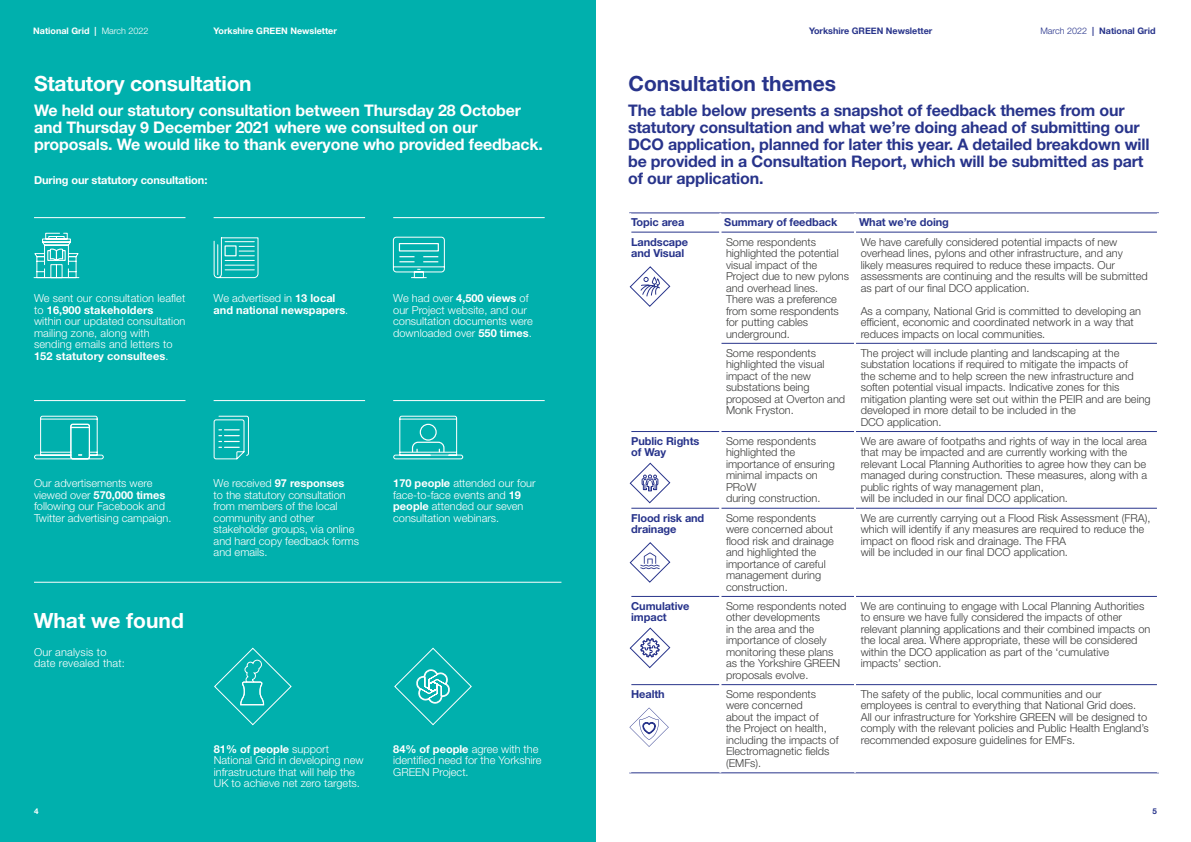
<style>
.page{position:relative;width:1191px;height:842px;background:#fff}
.page>*{position:absolute;margin:0;border:0;box-sizing:border-box;transform-origin:0 0}
.t1{font:700 21px "Helvetica Neue LT Std";letter-spacing:-.01em;color:#fff}
.t2{font:700 21px "Helvetica Neue LT Std";color:#28348b}
.t3{font:700 16px/16.8px "Helvetica Neue LT Std";letter-spacing:-.01em;color:#28348b}
.t4{font:700 16px/16.8px "Helvetica Neue LT Std";letter-spacing:-.01em;color:#fff}
.t5{font:300 11px/11.5px "Helvetica Neue LT Std";color:#3c3c3b}
.t6{font:300 11px/11.5px "Helvetica Neue LT Std";color:#fff}
.t7{font:700 11px/11.5px "Helvetica Neue LT Std";letter-spacing:-.01em;color:#28348b}
.t8{font:700 11px/11.5px "Helvetica Neue LT Std";letter-spacing:-.01em;color:#fff}
.t9{font:700 9px "Helvetica Neue";color:#28348b}
.t10{font:700 9px "Helvetica Neue";color:#fff}
.t11{font:700 9px "Helvetica Neue LT Std";color:#28348b}
.t12{font:700 9px "Helvetica Neue LT Std";color:#fff}
.t13{font:700 8px "Helvetica Neue LT Std";color:#28348b}
.t14{font:700 8px "Helvetica Neue LT Std";color:#fff}
.s1{font-weight:300}
.s2{font-weight:700}
</style>
<div class="page">
<hr style="left:629px;top:213px;width:91px;height:1px;background:#28348b">
<hr style="left:720px;top:213px;width:135px;height:1px;background:#28348b">
<hr style="left:855px;top:213px;width:304px;height:1px;background:#28348b">
<hr style="left:631px;top:232px;width:88px;height:1px;background:#28348b">
<hr style="left:721px;top:232px;width:133px;height:1px;background:#28348b">
<hr style="left:856px;top:232px;width:301px;height:1px;background:#28348b">
<hr style="left:721px;top:343px;width:133px;height:1px;background:#28348b">
<hr style="left:856px;top:343px;width:301px;height:1px;background:#28348b">
<hr style="left:631px;top:431px;width:88px;height:1px;background:#28348b">
<hr style="left:721px;top:431px;width:133px;height:1px;background:#28348b">
<hr style="left:856px;top:431px;width:301px;height:1px;background:#28348b">
<hr style="left:631px;top:508px;width:88px;height:1px;background:#28348b">
<hr style="left:721px;top:508px;width:133px;height:1px;background:#28348b">
<hr style="left:856px;top:508px;width:301px;height:1px;background:#28348b">
<hr style="left:631px;top:596px;width:88px;height:1px;background:#28348b">
<hr style="left:721px;top:596px;width:133px;height:1px;background:#28348b">
<hr style="left:856px;top:596px;width:301px;height:1px;background:#28348b">
<hr style="left:631px;top:684px;width:88px;height:1px;background:#28348b">
<hr style="left:721px;top:684px;width:133px;height:1px;background:#28348b">
<hr style="left:856px;top:684px;width:301px;height:1px;background:#28348b">
<hr style="left:629px;top:773px;width:91px;height:1px;background:#28348b">
<hr style="left:720px;top:773px;width:135px;height:1px;background:#28348b">
<hr style="left:855px;top:773px;width:304px;height:1px;background:#28348b">
<svg style="left:629px;top:707px;width:40px;height:40px"></svg>
<div style="left:0;top:0;width:595px;height:842px;background:#00b0ad"></div>
<svg style="left:213px;top:237px;width:46px;height:41px"></svg>
<svg style="left:214px;top:647px;width:78px;height:78px"></svg>
<hr style="left:34px;top:582px;width:527px;height:1px;background:#fff">
<hr style="left:34px;top:217px;width:151px;height:1px;background:#fff">
<hr style="left:214px;top:217px;width:151px;height:1px;background:#fff">
<hr style="left:393px;top:217px;width:151px;height:1px;background:#fff">
<hr style="left:34px;top:400px;width:151px;height:1px;background:#fff">
<hr style="left:214px;top:400px;width:151px;height:1px;background:#fff">
<hr style="left:393px;top:400px;width:151px;height:1px;background:#fff">
<svg style="left:33px;top:233px;width:47px;height:45px"></svg>
<div style="left:224px;top:245px;width:13px;height:11px;border:1px solid #fff"></div>
<svg style="left:393px;top:237px;width:52px;height:41px"></svg>
<svg style="left:393px;top:416px;width:70px;height:43px"></svg>
<svg style="left:213px;top:416px;width:36px;height:43px"></svg>
<svg style="left:34px;top:416px;width:70px;height:44px"></svg>
<svg style="left:394px;top:647px;width:78px;height:78px"></svg>
<svg style="left:629px;top:266px;width:41px;height:41px"></svg>
<svg style="left:629px;top:462px;width:41px;height:41px"></svg>
<svg style="left:629px;top:627px;width:41px;height:41px"></svg>
<svg style="left:629px;top:542px;width:41px;height:41px"></svg>
<p class="t12" style="left:33px;top:25px;width:117px">National Grid | <span class="s1">March 2022</span></p>
<p class="t10" style="left:214px;top:24px;width:125px">Yorkshire GREEN Newsletter</p>
<h1 class="t1" style="left:34px;top:70px;width:219px">Statutory consultation</h1>
<h2 class="t4" style="left:34px;top:102px;width:510px">We held our statutory consultation between Thursday 28 October and Thursday 9 December 2021 where we consulted on our proposals. We would like to thank everyone who provided feedback.</h2>
<p class="t8" style="left:34px;top:174px;width:175px">During our statutory consultation:</p>
<p class="t6" style="left:34px;top:292px;width:153px">We sent our consultation leaflet to <span class="s2">16,900 stakeholders<br></span>within our updated consultation mailing zone, along with sending emails and letters to<br><span class="s2">152 statutory consultees</span>.</p>
<p class="t8" style="left:214px;top:292px;width:136px"><span class="s1">We advertised in</span> 13 local and national newspapers<span class="s1">.</span></p>
<p class="t6" style="left:393px;top:292px;width:141px">We had over <span class="s2">4,500 views</span> of our Project website, and our consultation documents were downloaded over <span class="s2">550 times</span>.</p>
<p class="t6" style="left:34px;top:477px;width:139px">Our advertisements were viewed over <span class="s2">570,000 times </span>following our Facebook and<br>Twitter advertising campaign.</p>
<p class="t6" style="left:214px;top:477px;width:147px">We received <span class="s2">97 responses<br></span>to the statutory consultation from members of the local community and other stakeholder groups, via online and hard copy feedback forms and emails.</p>
<p class="t6" style="left:393px;top:477px;width:144px"><span class="s2">170 people</span> attended our four face-to-face events and <span class="s2">19 people</span> attended our seven consultation webinars.</p>
<h1 class="t1" style="left:34px;top:608px;width:152px">What we found</h1>
<p class="t6" style="left:34px;top:646px;width:92px">Our analysis to date revealed that:</p>
<p class="t14" style="left:34px;top:806px;width:6px">4</p>
<p class="t6" style="left:214px;top:743px;width:151px"><span class="s2">81% of people</span> support<br>National Grid in developing new infrastructure that will help the<br>UK to achieve net zero targets.</p>
<p class="t6" style="left:393px;top:743px;width:150px"><span class="s2">84% of people</span> agree with the identified need for the Yorkshire<br>GREEN Project.</p>
<p class="t9" style="left:809px;top:24px;width:125px">Yorkshire GREEN Newsletter</p>
<p class="t11" style="left:1040px;top:25px;width:117px"><span class="s1">March 2022</span> | National Grid</p>
<h1 class="t2" style="left:628px;top:70px;width:209px">Consultation themes</h1>
<p class="t3" style="left:628px;top:102px;width:523px">The table below presents a snapshot of feedback themes from our statutory consultation and what we’re doing ahead of submitting our DCO application, planned for later this year. A detailed breakdown will be provided in a Consultation Report, which will be submitted as part of our application.</p>
<p class="t7" style="left:631px;top:217px;width:55px">Topic area</p>
<p class="t7" style="left:724px;top:217px;width:115px">Summary of feedback</p>
<p class="t7" style="left:859px;top:217px;width:91px">What we’re doing</p>
<p class="t7" style="left:631px;top:236px;width:58px">Landscape and Visual</p>
<p class="t5" style="left:726px;top:236px;width:125px">Some respondents highlighted the potential visual impact of the<br>Project due to new pylons and overhead lines.<br>There was a preference from some respondents for putting cables underground.</p>
<p class="t5" style="left:860px;top:236px;width:289px">We have carefully considered potential impacts of new overhead lines, pylons and other infrastructure, and any likely measures required to reduce these impacts. Our assessments are continuing and the results will be submitted as part of our final DCO application.</p>
<p class="t5" style="left:860px;top:305px;width:282px">As a company, National Grid is committed to developing an efficient, economic and coordinated network in a way that reduces impacts on local communities.</p>
<p class="t5" style="left:726px;top:347px;width:121px">Some respondents highlighted the visual impact of the new substations being proposed at Overton and<br>Monk Fryston.</p>
<p class="t5" style="left:860px;top:347px;width:291px">The project will include planting and landscaping at the substation locations if required to mitigate the impacts of<br>the scheme and to help screen the new infrastructure and soften potential visual impacts. Indicative zones for this mitigation planting were set out within the PEIR and are being developed in more detail to be included in the<br>DCO application.</p>
<p class="t7" style="left:631px;top:435px;width:70px">Public Rights of Way</p>
<p class="t5" style="left:726px;top:435px;width:110px">Some respondents highlighted the importance of ensuring minimal impacts on<br>PRoW<br>during construction.</p>
<p class="t5" style="left:860px;top:435px;width:288px">We are aware of footpaths and rights of way in the local area that may be impacted and are currently working with the relevant Local Planning Authorities to agree how they can be managed during construction. These measures, along with a public rights of way management plan,<br>will be included in our final DCO application.</p>
<p class="t7" style="left:631px;top:512px;width:75px">Flood risk and drainage</p>
<p class="t5" style="left:726px;top:512px;width:109px">Some respondents were concerned about flood risk and drainage and highlighted the importance of careful management during construction.</p>
<p class="t5" style="left:860px;top:512px;width:291px">We are currently carrying out a Flood Risk Assessment (FRA), which will identify if any measures are required to reduce the impact on flood risk and drainage. The FRA<br>will be included in our final DCO application.</p>
<p class="t7" style="left:631px;top:600px;width:60px">Cumulative impact</p>
<p class="t5" style="left:726px;top:600px;width:122px">Some respondents noted other developments<br>in the area and the importance of closely monitoring these plans as the Yorkshire GREEN proposals evolve.</p>
<p class="t5" style="left:860px;top:600px;width:291px">We are continuing to engage with Local Planning Authorities to ensure we have fully considered the impacts of other relevant planning applications and their combined impacts on the local area. Where appropriate, these will be considered within the DCO application as part of the ‘cumulative impacts’ section.</p>
<p class="t7" style="left:631px;top:688px;width:35px">Health</p>
<p class="t5" style="left:726px;top:688px;width:114px">Some respondents were concerned<br>about the impact of<br>the Project on health, including the impacts of<br>Electromagnetic fields (EMFs).</p>
<p class="t5" style="left:860px;top:688px;width:289px">The safety of the public, local communities and our employees is central to everything that National Grid does.<br>All our infrastructure for Yorkshire GREEN will be designed to comply with the relevant policies and Public Health England’s recommended exposure guidelines for EMFs.</p>
<p class="t13" style="left:1152px;top:806px;width:6px">5</p>
</div>
